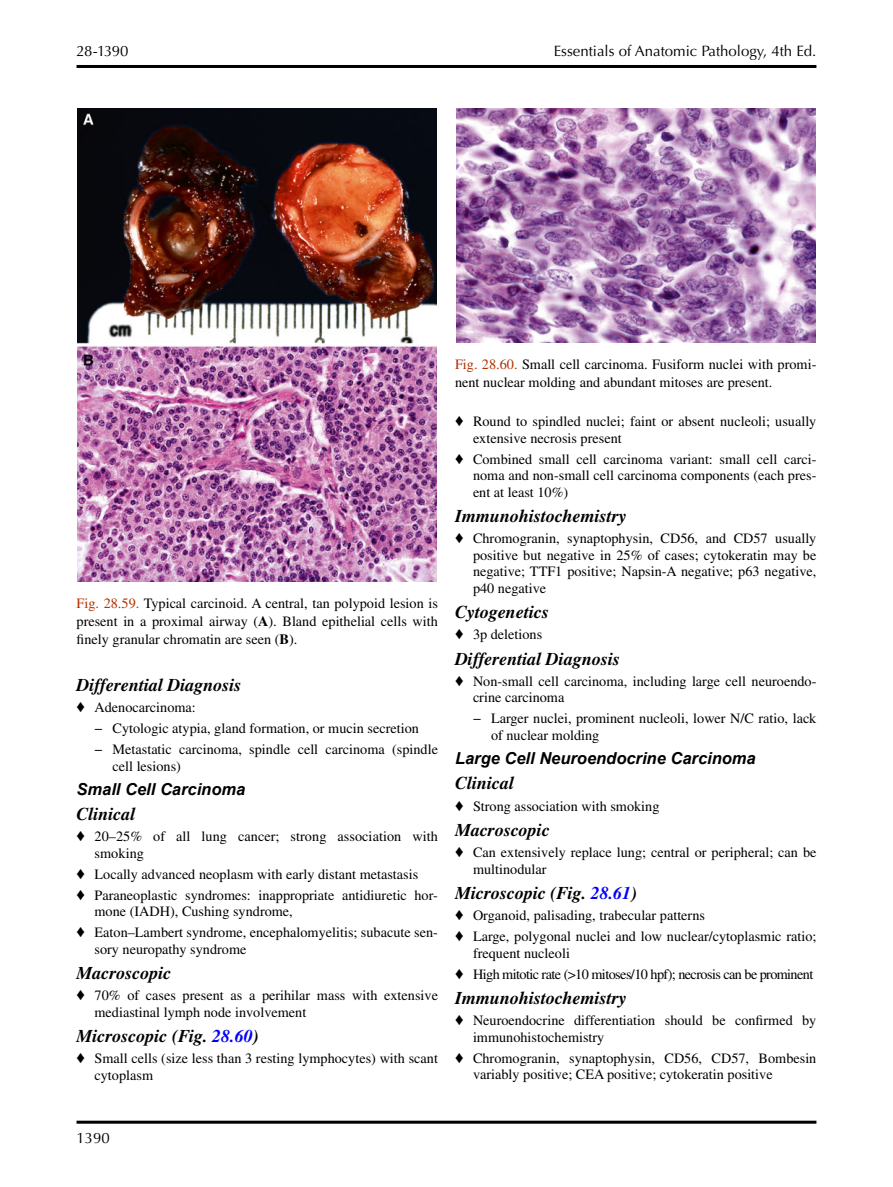
<style>
.page{position:relative;width:893px;height:1187px;background:#fff}
.page>*{position:absolute;margin:0;border:0;box-sizing:border-box;transform-origin:0 0}
.t1{font:italic 700 18px "Xfgfrm Gywdbs Times";color:#000}
.t2{font:italic 700 16.5px "Wkgncx Vwbykp Arial";color:#000}
.t3{font:15px "Yycgfv Ncvrtr Optima";color:#000}
.t4{font:14.25px/16.5px "Wgqymn Rysbcl Times";color:#000}
.t5{font:14.25px/21px "Wgqymn Rysbcl Times";letter-spacing:-.04em;color:#000}
.s1{color:#b13200}
.s2{font-family:"Jggdkb Twfrrc Times";font-weight:700}
.s3{color:#0000fa}
</style>
<div class="page">
<hr style="left:77px;top:1120px;width:739px;height:3px;background:#000">
<img style="left:78px;top:108px;width:359px;height:473px">
<img style="left:456px;top:108px;width:359px;height:234px">
<hr style="left:77px;top:65px;width:739px;height:3px;background:#000">
<p class="t3" style="left:77px;top:45px;width:54px">28-1390</p>
<p class="t3" style="left:554px;top:45px;width:264px">Essentials of Anatomic Pathology, 4th Ed.</p>
<p class="t4" style="left:77px;top:595px;width:363px;line-height:18px;text-align:justify"><span class="s1">Fig. 28.59.</span> Typical carci noid. A central, tan polypoid lesion is present in a proximal airway ( <span class="s2">A</span> ). Bland epithelial cells with finely granular chromatin are seen ( <span class="s2">B</span> ).</p>
<p class="t1" style="left:77px;top:678px;width:167px">Differential Diagnosis</p>
<p class="t4" style="left:95px;top:698px;width:345px;line-height:21px;text-indent:-18px">♦ Aden ocarcinoma:<br>− Cytologic aty pia, gland formation, or mucin secretion<br>− Metastatic carcinoma, spindle cell carcinoma (spindle</p>
<p class="t4" style="left:113px;top:759px;width:70px">cell lesions)</p>
<p class="t2" style="left:77px;top:779px;width:170px">Small Cell Carcinoma</p>
<p class="t1" style="left:77px;top:807px;width:61px">Clinical</p>
<p class="t4" style="left:95px;top:829px;width:345px;text-indent:-18px">♦ 20–25% of all lun g cancer; strong association with smoking</p>
<p class="t4" style="left:77px;top:864px;width:363px;line-height:21px">♦ Locally advanced neoplasm with early distant metastasis<br>♦ Paraneoplastic syndromes: inappropriate antidiuretic hor-</p>
<p class="t4" style="left:77px;top:902px;width:363px;line-height:21px;text-indent:18px">mone (IADH), Cushing syndrome,<br>♦ Eaton–Lambert syndrome, encephal omyelitis; subacute sen-</p>
<p class="t4" style="left:95px;top:942px;width:153px">sory neuropathy s yndrome</p>
<p class="t1" style="left:77px;top:966px;width:96px">Macroscopic</p>
<p class="t4" style="left:95px;top:988px;width:345px;text-indent:-18px">♦ 70% of cases pre sent as a perihilar mass with extensive mediastinal lymph node involvement</p>
<p class="t1" style="left:77px;top:1029px;width:185px">Microscopic (Fig. <span class="s3">28.60</span> )</p>
<p class="t4" style="left:95px;top:1051px;width:345px;text-indent:-18px">♦ Small cells (size less than 3 resting lymphocytes) with scant cytoplasm</p>
<p class="t4" style="left:455px;top:356px;width:363px;line-height:18px"><span class="s1">Fig. 28.60.</span> Small cell carci noma. Fusiform nuclei with promi&shy;nent nuclear molding and abundant mitoses are present.</p>
<p class="t4" style="left:473px;top:414px;width:345px;text-indent:-18px">♦ Round to spindled nuclei; faint or absent nucleoli; usually extensive necrosis present</p>
<p class="t4" style="left:473px;top:452px;width:345px;text-align:justify;text-indent:-18px">♦ Combined small cell carcinoma variant: small cell carci&shy;noma and non-small cell carcinoma components ( eac h pres&shy;en t at least 10%)</p>
<p class="t1" style="left:455px;top:509px;width:173px">Immunohistochemistry</p>
<p class="t4" style="left:473px;top:531px;width:345px;text-align:justify;text-indent:-18px">♦ Chromogr anin, synaptophysin, CD56, and CD57 usually positive but negative in 25% of cases; cytokeratin may be negative; TTF1 positive; Napsin-A negative; p63 negative, p40 negative</p>
<p class="t1" style="left:455px;top:605px;width:95px">Cytogenetics</p>
<p class="t4" style="left:455px;top:627px;width:89px">♦ 3p d eletions</p>
<p class="t1" style="left:455px;top:652px;width:167px">Differential Diagnosis</p>
<p class="t4" style="left:473px;top:674px;width:345px;text-indent:-18px">♦ Non-small cell carcinoma, including large cell neu roendo&shy;crine carcinoma</p>
<p class="t4" style="left:491px;top:711px;width:327px;text-indent:-18px">− Larger nuclei, prominent nucleoli, lower N/C ratio, lack of nuclear molding</p>
<p class="t2" style="left:455px;top:749px;width:302px">Large Cell Neuroendocrine Carcinoma</p>
<p class="t1" style="left:455px;top:776px;width:61px">Clinical</p>
<p class="t4" style="left:455px;top:798px;width:206px">♦ Strong as sociation with smoking</p>
<p class="t1" style="left:455px;top:823px;width:96px">Macroscopic</p>
<p class="t4" style="left:473px;top:845px;width:345px;text-indent:-18px">♦ Can exte nsively replace lung; central or peripheral; can be multinodular</p>
<p class="t1" style="left:455px;top:886px;width:185px">Microscopic (Fig. <span class="s3">28.61</span> )</p>
<p class="t4" style="left:455px;top:906px;width:363px;line-height:21px">♦ Organoid, palisading, trabecular patterns<br>♦ Large, polygonal nuclei and low nuclear/cytoplasmic ratio;</p>
<p class="t5" style="left:455px;top:943px;width:360px;text-indent:18px">frequent nucleoli<br>♦ High mitotic rate (&gt;10 mitoses/10 hpf); necrosis can be prominent</p>
<p class="t1" style="left:455px;top:991px;width:173px">Immunohistochemistry</p>
<p class="t4" style="left:473px;top:1013px;width:345px;text-indent:-18px">♦ Neuroen docrine differentiation should be confirmed by i mmunohistochemistry</p>
<p class="t4" style="left:473px;top:1050px;width:345px;text-indent:-18px">♦ Chromogranin, synaptophysin, CD56, CD57, Bombesin variably positive; CEA positive; cytoker atin positive</p>
<p class="t3" style="left:77px;top:1131px;width:35px">1390</p>
</div>
